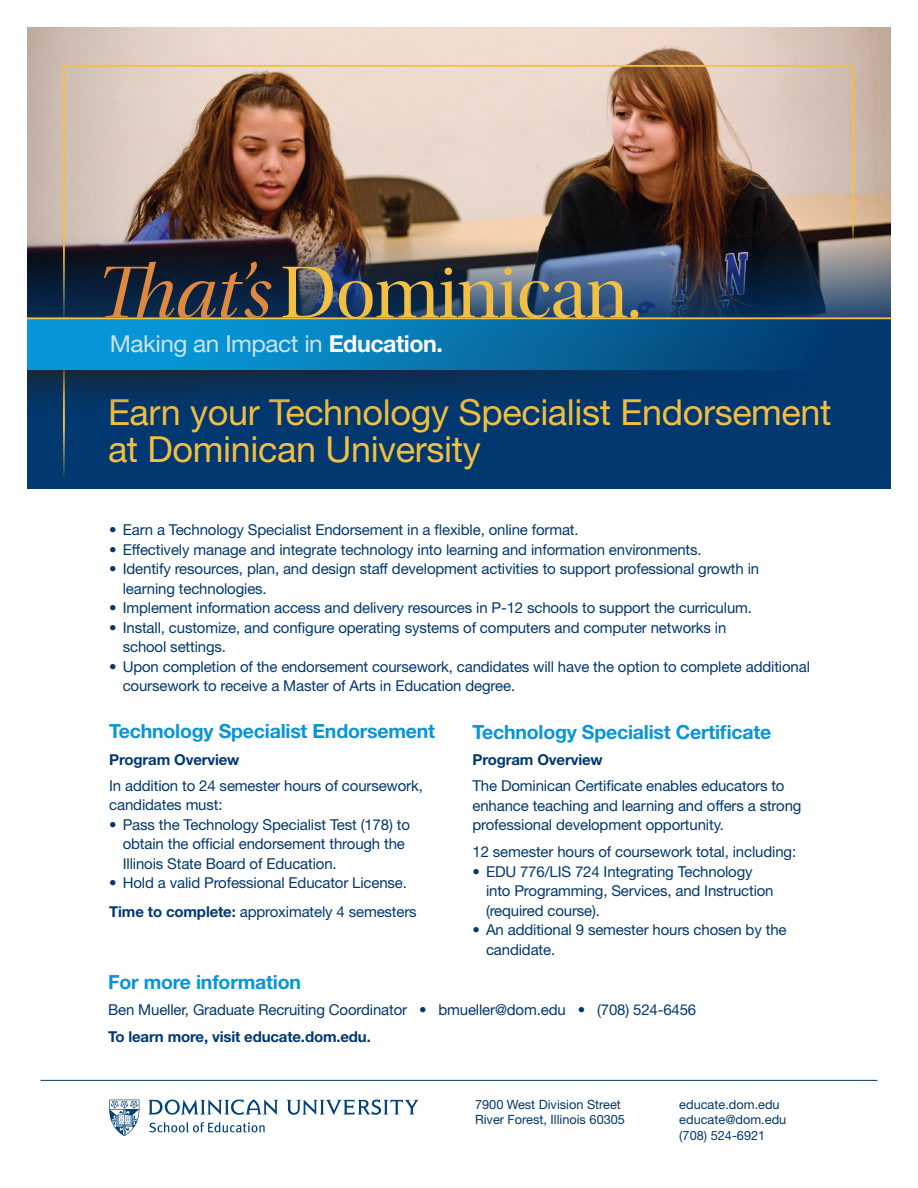
<style>
.page{position:relative;width:918px;height:1188px;background:#fff}
.page>*{position:absolute;margin:0;border:0;box-sizing:border-box;transform-origin:0 0}
.t1{font:76.8px "Utopia Std Disp";letter-spacing:-.01em;color:#f3bf42}
.Large_Program_Name{font:36px/37.5px "Helvetica Neue LT Std";letter-spacing:-.01em;color:#f3bf42}
.t2{font:23.4px "Helvetica Neue LT Std";letter-spacing:-.02em;color:#cee2f4;scale:1.04 1}
.Yellow_Header{font:700 19.5px "Helvetica Neue LT Std";letter-spacing:-.01em;color:#0695d6}
.bullet_list{font:15px/19.5px "Helvetica Neue LT Std";letter-spacing:-.01em;color:#00386f}
.body{font:15px/19.5px "Helvetica Neue LT Std";letter-spacing:-.01em;color:#00386f}
.Blue_Subheader{font:700 15px "Helvetica Neue LT Std";letter-spacing:-.01em;color:#00386f}
.t3{font:12.75px "Helvetica Neue LT Std";color:#00386f}
.s1{font-family:"Utopia Std Disp It";color:#e08740}
.s2{font-weight:700;color:#fff}
.s3{font-weight:700}
</style>
<div class="page">
<div style="left:27px;top:33px;width:864px;height:456px;background:#00386f"></div>
<img style="left:27px;top:27px;width:864px;height:210px">
<hr style="left:64px;top:65px;width:790px;height:2px;background:#f3bf42">
<hr style="left:63px;top:65px;width:2px;height:418px;background:#f3bf42">
<hr style="left:852px;top:65px;width:2px;height:179px;background:#f3bf42">
<img style="left:27px;top:237px;width:864px;height:80px">
<svg style="left:27px;top:284px;width:807px;height:135px"></svg>
<svg style="left:27px;top:319px;width:825px;height:51px"></svg>
<hr style="left:27px;top:317px;width:864px;height:2px;background:#f3bf42">
<hr style="left:40px;top:1080px;width:838px;height:1px;background:#00386f">
<svg style="left:149px;top:1122px;width:116px;height:11px"></svg>
<svg style="left:109px;top:1100px;width:30px;height:36px"></svg>
<svg style="left:287px;top:1099px;width:132px;height:16px"></svg>
<svg style="left:148px;top:1099px;width:130px;height:16px"></svg>
<p class="t1" style="left:97px;top:252px;width:546px"><span class="s1">That’s</span>Dominican.</p>
<p class="t2" style="left:110px;top:329px;width:322px">Making an Impact in <span class="s2">Education.</span></p>
<p class="Large_Program_Name" style="left:108px;top:393px;width:725px">Earn your Technology Specialist Endorsement at Dominican University</p>
<p class="bullet_list" style="left:109px;top:520px;width:471px">• Earn a Technology Specialist Endorsement in a flexible, online format.</p>
<p class="bullet_list" style="left:109px;top:539px;width:594px">• Effectively manage and integrate technology into learning and information environments.</p>
<p class="bullet_list" style="left:123px;top:559px;width:638px;text-indent:-14px">• Identify resources, plan, and design staff development activities to support professional growth in learning technologies.</p>
<p class="bullet_list" style="left:109px;top:598px;width:644px">• Implement information access and delivery resources in P-12 schools to support the curriculum.</p>
<p class="bullet_list" style="left:123px;top:617px;width:605px;text-indent:-14px">• Install, customize, and configure operating systems of computers and computer networks in school settings.</p>
<p class="bullet_list" style="left:123px;top:656px;width:689px;text-indent:-14px">• Upon completion of the endorsement coursework, candidates will have the option to complete additional coursework to receive a Master of Arts in Education degree.</p>
<p class="Yellow_Header" style="left:109px;top:719px;width:327px">Technology Specialist Endorsement</p>
<p class="Blue_Subheader" style="left:109px;top:750px;width:132px">Program Overview</p>
<p class="body" style="left:109px;top:776px;width:315px">In addition to 24 semester hours of coursework, candidates must:</p>
<p class="bullet_list" style="left:123px;top:815px;width:289px;text-indent:-14px">• Pass the Technology Specialist Test (178) to obtain the official endorsement through the<br>Illinois State Board of Education.</p>
<p class="bullet_list" style="left:109px;top:873px;width:299px">• Hold a valid Professional Educator License.</p>
<p class="body" style="left:109px;top:902px;width:309px"><span class="s3">Time to complete:</span> approximately 4 semesters</p>
<p class="Yellow_Header" style="left:472px;top:720px;width:301px">Technology Specialist Certificate</p>
<p class="Blue_Subheader" style="left:472px;top:751px;width:132px">Program Overview</p>
<p class="body" style="left:472px;top:776px;width:330px">The Dominican Certificate enables educators to enhance teaching and learning and offers a strong professional development opportunity.</p>
<p class="body" style="left:472px;top:842px;width:325px">12 semester hours of coursework total, including:</p>
<p class="bullet_list" style="left:486px;top:862px;width:289px;text-indent:-14px">• EDU 776/LIS 724 Integrating Technology into Programming, Services, and Instruction (required course).</p>
<p class="bullet_list" style="left:486px;top:920px;width:302px;text-indent:-14px">• An additional 9 semester hours chosen by the candidate.</p>
<p class="Yellow_Header" style="left:108px;top:970px;width:195px">For more information</p>
<p class="body" style="left:108px;top:1000px;width:590px">Ben Mueller, Graduate Recruiting Coordinator • bmueller@dom.edu • (708) 524-6456</p>
<p class="Blue_Subheader" style="left:108px;top:1027px;width:264px">To learn more, visit educate.dom.edu.</p>
<p class="t3" style="left:475px;top:1097px;width:147px">7900 West Division Street</p>
<p class="t3" style="left:475px;top:1112px;width:151px">River Forest, Illinois 60305</p>
<p class="t3" style="left:679px;top:1097px;width:102px">educate.dom.edu</p>
<p class="t3" style="left:679px;top:1112px;width:109px">educate@dom.edu</p>
<p class="t3" style="left:679px;top:1128px;width:87px">(708) 524-6921</p>
</div>
